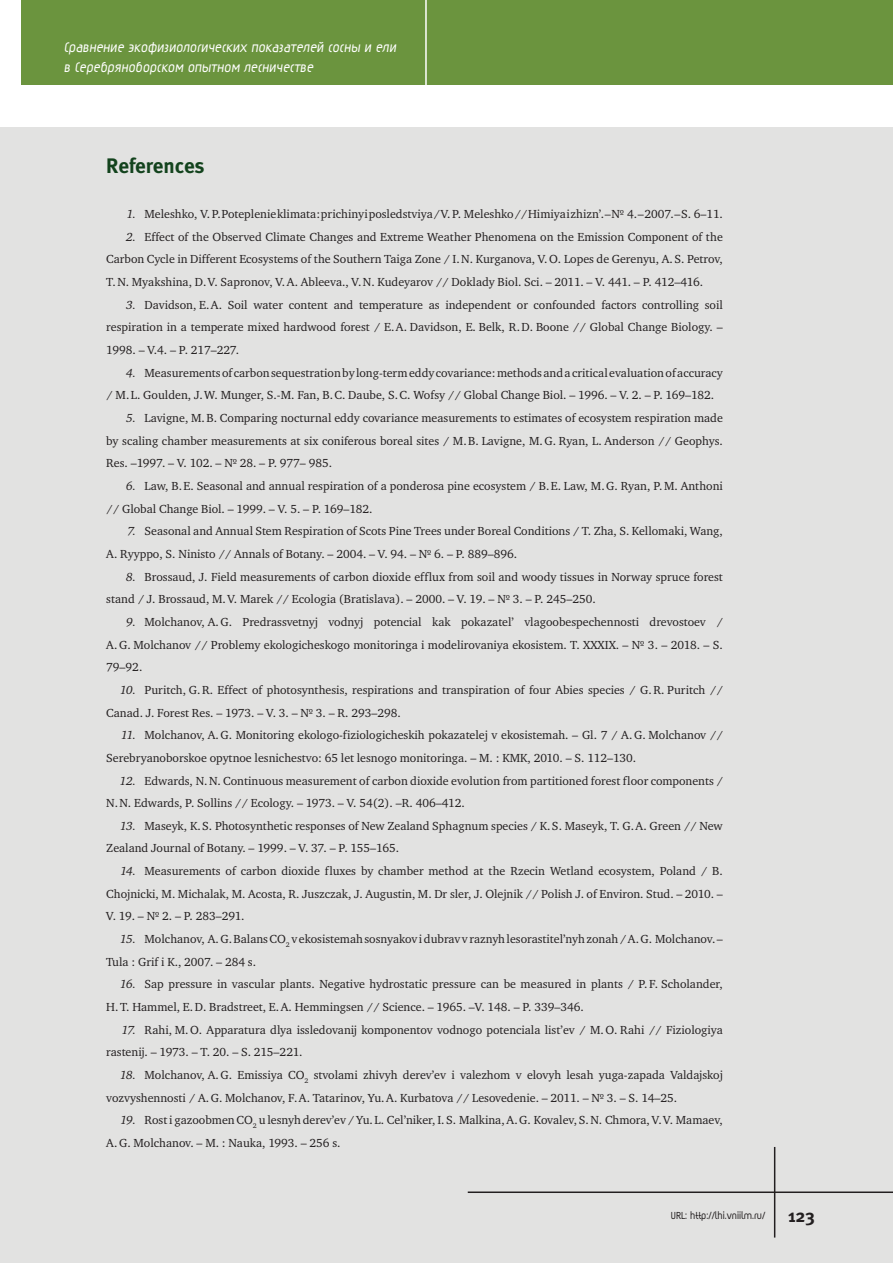
<style>
.page{position:relative;width:893px;height:1263px;background:#fff}
.page>*{position:absolute;margin:0;border:0;box-sizing:border-box;transform-origin:0 0}
.Zag_2{font:21px "Meta Bold LFC";letter-spacing:-.005em;color:#13431d}
.t1{font:18px "Meta Bold C";color:#231f20}
.t2{font:700 16.5px/19.8px "Magic C";color:#fff}
.t3{font:12px/22.6px "Charter C";color:#231f20}
.t4{font:700 12px "Magic C";color:#231f20}
.s1{font-style:italic}
</style>
<div class="page">
<div style="left:0;top:128px;width:893px;height:1135px;background:#e2e2e1"></div>
<div style="left:21px;top:0;width:872px;height:85px;background:#6b943e"></div>
<hr style="left:425px;top:0;width:2px;height:85px;background:#fff">
<hr style="left:468px;top:1191px;width:425px;height:2px;background:#231f20">
<hr style="left:774px;top:1147px;width:1px;height:90px;background:#231f20">
<h3 class="t2" style="left:64px;top:39px;width:336px">Сравнение экофизиологических показателей сосны и ели в Серебряноборском опытном лесничестве</h3>
<p class="Zag_2" style="left:106px;top:153px;width:100px">References</p>
<p class="t3" style="left:127px;top:203px;width:598px"><span class="s1">1.</span> Meleshko, V.P. Poteplenie klimata: prichiny i posledstviya / V.P. Meleshko // Himiya i zhizn’.– № 4.– 2007.– S. 6–11.</p>
<p class="t3" style="left:106px;top:226px;width:618px;text-align:justify;text-indent:20px"><span class="s1">2.</span> Effect of the Observed Climate Changes and Extreme Weather Phenomena on the Emission Component of the Carbon Cycle in Different Ecosystems of the Southern Taiga Zone / I.N. Kurganova, V.O. Lopes de Gerenyu, A.S. Petrov, T.N. Myakshina, D.V. Sapronov, V.A. Ableeva., V.N. Kudeyarov // Doklady Biol. Sci. – 2011. – V. 441. – P. 412–416.</p>
<p class="t3" style="left:106px;top:293px;width:618px;text-align:justify;text-indent:20px"><span class="s1">3.</span> Davidson, E.A. Soil water content and temperature as independent or confounded factors controlling soil respiration in a temperate mixed hardwood forest / E.A. Davidson, E. Belk, R.D. Boone // Global Change Biology. – 1998. – V.4. – P. 217–227.</p>
<p class="t3" style="left:106px;top:361px;width:618px;text-indent:20px"><span class="s1">4.</span> Measurements of carbon sequestration by long-term eddy covariance: methods and a critical evaluation of accuracy / M.L. Goulden, J.W. Munger, S.-M. Fan, B.C. Daube, S.C. Wofsy // Global Change Biol. – 1996. – V. 2. – P. 169–182.</p>
<p class="t3" style="left:106px;top:407px;width:618px;text-align:justify;text-indent:20px"><span class="s1">5.</span> Lavigne, M.B. Comparing nocturnal eddy covariance measurements to estimates of ecosystem respiration made by scaling chamber measurements at six coniferous boreal sites / M.B. Lavigne, M.G. Ryan, L. Anderson // Geophys.<br>Res. –1997. – V. 102. – № 28. – P. 977– 985.</p>
<p class="t3" style="left:106px;top:475px;width:618px;text-indent:20px"><span class="s1">6.</span> Law, B.E. Seasonal and annual respiration of a ponderosa pine ecosystem / B.E. Law, M.G. Ryan, P.M. Anthoni // Global Change Biol. – 1999. – V. 5. – P. 169–182.</p>
<p class="t3" style="left:106px;top:520px;width:618px;text-indent:21px"><span class="s1">7.</span> Seasonal and Annual Stem Respiration of Scots Pine Trees under Boreal Conditions / T. Zha, S. Kellomaki, Wang,<br>A. Ryyppo, S. Ninisto // Annals of Botany. – 2004. – V. 94. – № 6. – P. 889–896.</p>
<p class="t3" style="left:106px;top:565px;width:618px;text-indent:20px"><span class="s1">8.</span> Brossaud, J. Field measurements of carbon dioxide efflux from soil and woody tissues in Norway spruce forest stand / J. Brossaud, M.V. Marek // Ecologia (Bratislava). – 2000. – V. 19. – № 3. – P. 245–250.</p>
<p class="t3" style="left:106px;top:611px;width:618px;text-align:justify;text-indent:20px"><span class="s1">9.</span> Molchanov, A.G. Predrassvetnyj vodnyj potencial kak pokazatel’ vlagoobespechennosti drevostoev / A.G. Molchanov // Problemy ekologicheskogo monitoringa i modelirovaniya ekosistem. T. XXXIX. – № 3. – 2018. – S.<br>79–92.</p>
<p class="t3" style="left:106px;top:679px;width:618px;text-indent:14px"><span class="s1">10.</span> Puritch, G.R. Effect of photosynthesis, respirations and transpiration of four Abies species / G.R. Puritch //<br>Canad. J. Forest Res. – 1973. – V. 3. – № 3. – R. 293–298.</p>
<p class="t3" style="left:106px;top:724px;width:618px;text-indent:15px"><span class="s1">11.</span> Molchanov, A.G. Monitoring ekologo-fiziologicheskih pokazatelej v ekosistemah. – Gl. 7 / A.G. Molchanov //<br>Serebryanoborskoe opytnoe lesnichestvo: 65 let lesnogo monitoringa. – M. : KMK, 2010. – S. 112–130.</p>
<p class="t3" style="left:106px;top:769px;width:618px;text-indent:14px"><span class="s1">12.</span> Edwards, N.N. Continuous measurement of carbon dioxide evolution from partitioned forest floor components /<br>N.N. Edwards, P. Sollins // Ecology. – 1973. – V. 54(2). –R. 406–412.</p>
<p class="t3" style="left:106px;top:814px;width:618px;text-indent:14px"><span class="s1">13.</span> Maseyk, K.S. Photosynthetic responses of New Zealand Sphagnum species / K.S. Maseyk, T. G.A. Green // New<br>Zealand Journal of Botany. – 1999. – V. 37. – P. 155–165.</p>
<p class="t3" style="left:106px;top:860px;width:618px;text-align:justify;text-indent:14px"><span class="s1">14.</span> Measurements of carbon dioxide fluxes by chamber method at the Rzecin Wetland ecosystem, Poland / B.<br>Chojnicki, M. Michalak, M. Acosta, R. Juszczak, J. Augustin, M. Drösler, J. Olejnik // Polish J. of Environ. Stud. – 2010. – V. 19. – № 2. – P. 283–291.</p>
<p class="t3" style="left:106px;top:928px;width:618px;text-indent:14px"><span class="s1">15.</span> Molchanov, A.G. Balans СO<sub>2</sub> v ekosistemah sosnyakov i dubrav v raznyh lesorastitel’nyh zonah / A.G. Molchanov. –<br>Tula : Grif i K., 2007. – 284 s.</p>
<p class="t3" style="left:106px;top:973px;width:618px;text-indent:14px"><span class="s1">16.</span> Sap pressure in vascular plants. Negative hydrostatic pressure can be measured in plants / P.F. Scholander,<br>H.T. Hammel, E.D. Bradstreet, E.A. Hemmingsen // Science. – 1965. –V. 148. – P. 339–346.</p>
<p class="t3" style="left:106px;top:1018px;width:618px;text-indent:15px"><span class="s1">17.</span> Rahi, M.O. Apparatura dlya issledovanij komponentov vodnogo potenciala list’ev / M.O. Rahi // Fiziologiya rastenij. – 1973. – T. 20. – S. 215–221.</p>
<p class="t3" style="left:106px;top:1064px;width:618px;text-indent:14px"><span class="s1">18.</span> Molchanov, A.G. Emissiya СO<sub>2</sub> stvolami zhivyh derev’ev i valezhom v elovyh lesah yuga-zapada Valdajskoj vozvyshennosti / A.G. Molchanov, F.A. Tatarinov, Yu.A. Kurbatova // Lesovedenie. – 2011. – № 3. – S. 14–25.</p>
<p class="t3" style="left:106px;top:1109px;width:618px;text-indent:14px"><span class="s1">19.</span> Rost i gazoobmen СO<sub>2</sub> u lesnyh derev’ev / Yu.L. Cel’niker, I.S. Malkina, A.G. Kovalev, S.N. Chmora, V.V. Mamaev,<br>A.G. Molchanov. – M. : Nauka, 1993. – 256 s.</p>
<p class="t4" style="left:671px;top:1210px;width:96px">URL: http://lhi.vniilm.ru/</p>
<h2 class="t1" style="left:788px;top:1205px;width:28px">123</h2>
</div>
